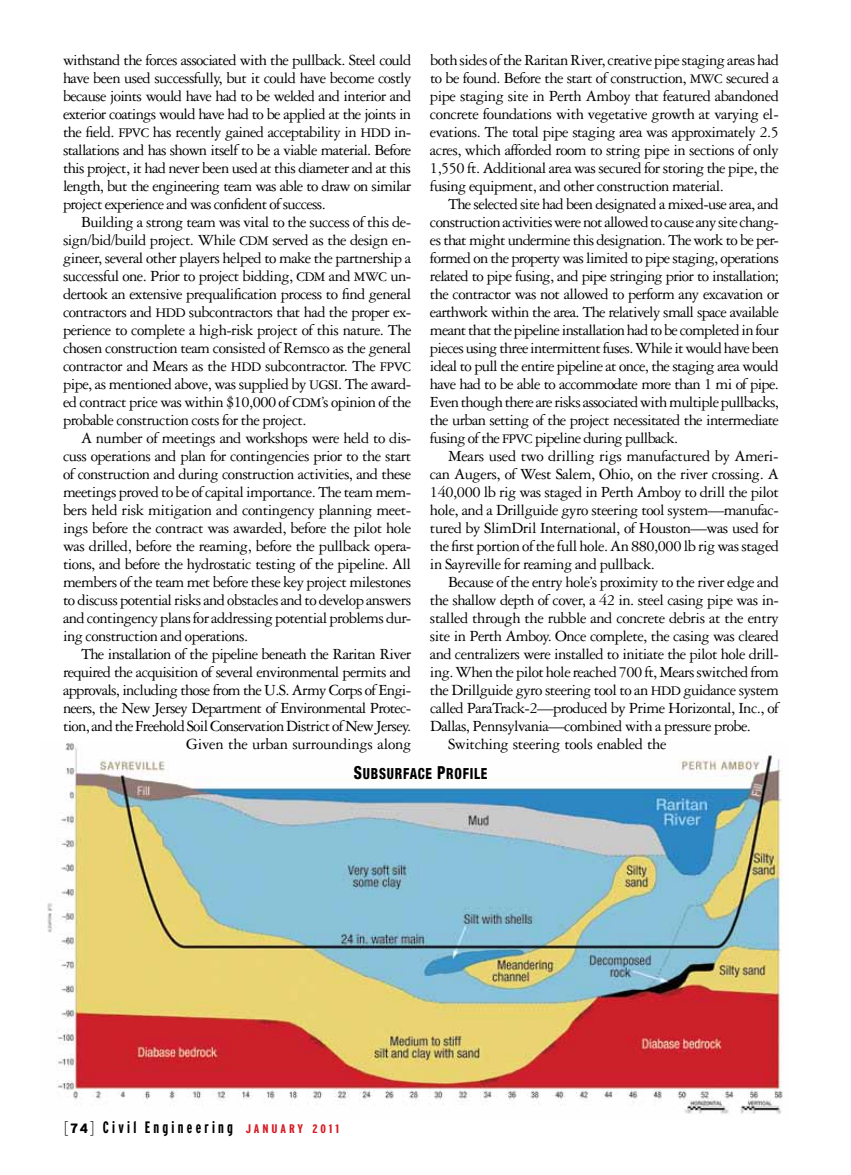
<style>
.page{position:relative;width:851px;height:1175px;background:#fff}
.page>*{position:absolute;margin:0;border:0;box-sizing:border-box;transform-origin:0 0}
.t1{font:16.5px/18px "Garamond Three";letter-spacing:-.035em;color:#000;text-align:justify}
.t2{font:700 extra-condensed 16.5px "Interstate";letter-spacing:.195em;color:#000}
.t3{font:15.3px "Helvetica Neue Heavy Cond SC850";letter-spacing:.06em;color:#000;scale:.85 1}
.s1{font-family:"Garamond Three SC850";font-size:14.1px}
.s2{font-size:18px}
.s3{font-family:"Bauer Bodoni";font-weight:400;font-stretch:normal;font-size:15px}
.s4{font-weight:900;font-stretch:condensed;font-size:13.5px}
.s5{font-size:12.45px;color:#d51920}
.s6{font-size:12.3px;color:#d51920}
</style>
<div class="page">
<img style="left:47px;top:743px;width:736px;height:371px">
<p class="t1" style="left:63px;top:51px;width:350px">withstand the forces associated with the pullback. Steel could have been used successfully, but it could have become costly because joints would have had to be welded and interior and exterior coatings would have had to be applied at the joints in the field. <span class="s1">FPVC</span> has recently gained acceptability in <span class="s1">HDD</span> in&shy;stallations and has shown itself to be a viable material. Before this project, it had never been used at this diameter and at this length, but the engineering team was able to draw on similar project experience and was confident of success.</p>
<p class="t1" style="left:63px;top:213px;width:350px;text-indent:18px">Building a strong team was vital to the success of this de&shy;sign/bid/build project. While <span class="s1">CDM</span> served as the design en&shy;gineer, several other players helped to make the partnership a successful one. Prior to project bidding, <span class="s1">CDM</span> and <span class="s1">MWC</span> un&shy;dertook an extensive prequalification process to find general contractors and <span class="s1">HDD</span> subcontractors that had the proper ex&shy;perience to complete a high-risk project of this nature. The chosen construction team consisted of Remsco as the general contractor and Mears as the <span class="s1">HDD</span> subcontractor. The <span class="s1">FPVC </span>pipe, as mentioned above, was supplied by <span class="s1">UGSI</span>. The award&shy;ed contract price was within $10,000 of <span class="s1">CDM</span>’s opinion of the probable construction costs for the project.</p>
<p class="t1" style="left:63px;top:429px;width:350px;text-indent:18px">A number of meetings and workshops were held to dis&shy;cuss operations and plan for contingencies prior to the start of construction and during construction activities, and these meetings proved to be of capital importance. The team mem&shy;bers held risk mitigation and contingency planning meet&shy;ings before the contract was awarded, before the pilot hole was drilled, before the reaming, before the pullback opera&shy;tions, and before the hydrostatic testing of the pipeline. All members of the team met before these key project milestones to discuss potential risks and obstacles and to develop answers and contingency plans for addressing potential problems dur&shy;ing construction and operations.</p>
<p class="t1" style="left:63px;top:645px;width:350px;text-align:right">The installation of the pipeline beneath the Raritan River required the acquisition of several environmental permits and approvals, including those from the U.S. Army Corps of Engi&shy;neers, the New Jersey Department of Environmental Protec&shy;tion, and the Freehold Soil Conservation District of New Jersey.<br>Given the urban surroundings along</p>
<p class="t1" style="left:430px;top:51px;width:350px">both sides of the Raritan River, creative pipe staging areas had to be found. Before the start of construction, <span class="s1">MWC</span> secured a pipe staging site in Perth Amboy that featured abandoned concrete foundations with vegetative growth at varying el&shy;evations. The total pipe staging area was approximately 2.5 acres, which afforded room to string pipe in sections of only 1,550 ft. Additional area was secured for storing the pipe, the fusing equipment, and other construction material.</p>
<p class="t1" style="left:430px;top:195px;width:351px;text-indent:18px">The selected site had been designated a mixed-use area, and construction activities were not allowed to cause any site chang&shy;es that might undermine this designation. The work to be per&shy;formed on the property was limited to pipe staging, operations related to pipe fusing, and pipe stringing prior to installation; the contractor was not allowed to perform any excavation or earthwork within the area. The relatively small space available meant that the pipeline installation had to be completed in four pieces using three intermittent fuses. While it would have been ideal to pull the entire pipeline at once, the staging area would have had to be able to accommodate more than 1 mi of pipe.<br>Even though there are risks associated with multiple pullbacks, the urban setting of the project necessitated the intermediate fusing of the <span class="s1">FPVC</span> pipeline during pullback.</p>
<p class="t1" style="left:430px;top:447px;width:351px;text-indent:18px">Mears used two drilling rigs manufactured by Ameri&shy;can Augers, of West Salem, Ohio, on the river crossing. A 140,000 lb rig was staged in Perth Amboy to drill the pilot hole, and a Drillguide gyro steering tool system—manufac&shy;tured by SlimDril International, of Houston—was used for the first portion of the full hole. An 880,000 lb rig was staged in Sayreville for reaming and pullback.</p>
<p class="t1" style="left:448px;top:573px;width:332px">Because of the entry hole’s proximity to the river edge and</p>
<p class="t1" style="left:430px;top:591px;width:350px">the shallow depth of cover, a 42 in. steel casing pipe was in-</p>
<p class="t1" style="left:430px;top:609px;width:350px">stalled through the rubble and concrete debris at the entry</p>
<p class="t1" style="left:430px;top:627px;width:350px">site in Perth Amboy. Once complete, the casing was cleared</p>
<p class="t1" style="left:430px;top:645px;width:350px">and centralizers were installed to initiate the pilot hole drill-</p>
<p class="t1" style="left:430px;top:663px;width:350px">ing. When the pilot hole reached 700 ft, Mears switched from</p>
<p class="t1" style="left:430px;top:681px;width:350px">the Drillguide gyro steering tool to an <span class="s1">HDD</span> guidance system</p>
<p class="t1" style="left:430px;top:699px;width:350px">called ParaTrack-2—produced by Prime Horizontal, Inc., of</p>
<p class="t1" style="left:430px;top:717px;width:322px">Dallas, Pennsylvania—combined with a pressure probe.</p>
<p class="t1" style="left:448px;top:735px;width:220px">Switching steering tools enabled the</p>
<p class="t3" style="left:354px;top:763px;width:159px"><span class="s2">S</span>UBSURFACE <span class="s2">P</span>ROFILE</p>
<p class="t2" style="left:63px;top:1117px;width:277px"><span class="s3">[</span><span class="s4">74</span><span class="s3">]</span> Civil Engineering <span class="s5">january</span> <span class="s6">2011</span></p>
</div>
